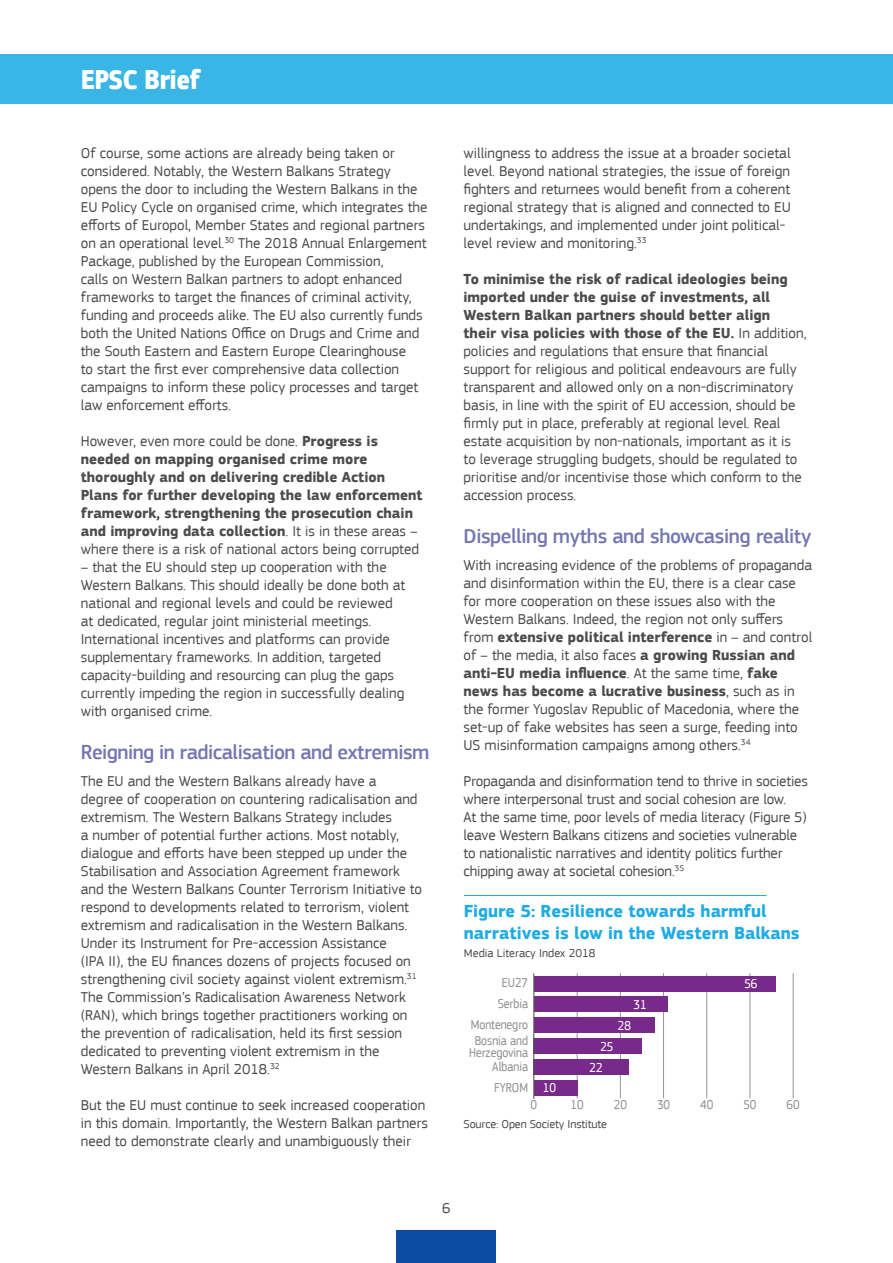
<style>
.page{position:relative;width:893px;height:1263px;background:#fff}
.page>*{position:absolute;margin:0;border:0;box-sizing:border-box;transform-origin:0 0}
.t1{font:700 28.2px "EC Square Sans Cond Pro";color:#fff}
.t2{font:500 21px "EC Square Sans Pro";letter-spacing:-.025em;color:#7477b0}
.t3{font:700 18px/21.6px "EC Square Sans Pro";color:#20ace3}
.t4{font:15px/18px "EC Square Sans Pro";color:#4b4c4d}
.t5{font:700 15px/18px "EC Square Sans Pro";color:#4b4c4d}
.t6{font:13.5px/21px "EC Square Sans Cond Pro";color:#939598;text-align:right}
.t7{font:13.5px/20.9px "EC Square Sans Cond Pro";color:#fff}
.t8{font:12px "EC Square Sans Pro";letter-spacing:-.01em;color:#4b4c4d}
.s1{font-weight:400}
.s2{font-weight:700}
</style>
<div class="page">
<div style="left:397px;top:1230px;width:99px;height:33px;background:#0d4da1"></div>
<div style="left:0;top:54px;width:893px;height:49px;background:#39b5e6"></div>
<hr style="left:464px;top:895px;width:303px;height:1px;background:#20ace3">
<hr style="left:577px;top:973px;width:1px;height:125px;background:#939598">
<hr style="left:620px;top:973px;width:1px;height:125px;background:#939598">
<hr style="left:663px;top:973px;width:1px;height:125px;background:#939598">
<hr style="left:706px;top:973px;width:1px;height:125px;background:#939598">
<hr style="left:749px;top:973px;width:1px;height:125px;background:#939598">
<hr style="left:793px;top:973px;width:1px;height:125px;background:#939598">
<div style="left:534px;top:976px;width:242px;height:15px;background:#782a8b"></div>
<div style="left:534px;top:997px;width:134px;height:15px;background:#782a8b"></div>
<div style="left:534px;top:1018px;width:121px;height:15px;background:#782a8b"></div>
<div style="left:534px;top:1039px;width:108px;height:15px;background:#782a8b"></div>
<div style="left:534px;top:1059px;width:95px;height:15px;background:#782a8b"></div>
<div style="left:534px;top:1080px;width:43px;height:15px;background:#782a8b"></div>
<hr style="left:533px;top:973px;width:1px;height:126px;background:#57585a">
<h1 class="t1" style="left:81px;top:63px;width:121px">EPSC Brief</h1>
<p class="t4" style="left:81px;top:144px;width:348px">Of course, some actions are already being taken or considered. Notably, the Western Balkans Strategy opens the door to including the Western Balkans in the EU Policy Cycle on organised crime, which integrates the efforts of Europol, Member States and regional partners on an operational level.<sup>30</sup> The 2018 Annual Enlargement Package, published by the European Commission,<br>calls on Western Balkan partners to adopt enhanced frameworks to target the finances of criminal activity, funding and proceeds alike. The EU also currently funds both the United Nations Office on Drugs and Crime and the South Eastern and Eastern Europe Clearinghouse<br>to start the first ever comprehensive data collection campaigns to inform these policy processes and target law enforcement efforts.</p>
<p class="t5" style="left:81px;top:433px;width:343px"><span class="s1">However, even more could be done.</span> Progress is needed on mapping organised crime more thoroughly and on delivering credible Action Plans for further developing the law enforcement framework, strengthening the prosecution chain and improving data collection<span class="s1">. It is in these areas – where there is a risk of national actors being corrupted</span></p>
<p class="t4" style="left:81px;top:558px;width:326px">– that the EU should step up cooperation with the Western Balkans. This should ideally be done both at national and regional levels and could be reviewed at dedicated, regular joint ministerial meetings.<br>International incentives and platforms can provide supplementary frameworks. In addition, targeted capacity-building and resourcing can plug the gaps currently impeding the region in successfully dealing with organised crime.</p>
<h2 class="t2" style="left:81px;top:740px;width:350px">Reigning in radicalisation and extremism</h2>
<p class="t4" style="left:81px;top:772px;width:343px">The EU and the Western Balkans already have a degree of cooperation on countering radicalisation and extremism. The Western Balkans Strategy includes<br>a number of potential further actions. Most notably, dialogue and efforts have been stepped up under the Stabilisation and Association Agreement framework and the Western Balkans Counter Terrorism Initiative to respond to developments related to terrorism, violent extremism and radicalisation in the Western Balkans.<br>Under its Instrument for Pre-accession Assistance<br>(IPA II), the EU finances dozens of projects focused on strengthening civil society against violent extremism.<sup>31<br></sup>The Commission’s Radicalisation Awareness Network (RAN), which brings together practitioners working on the prevention of radicalisation, held its first session dedicated to preventing violent extremism in the Western Balkans in April 2018.<sup>32</sup></p>
<p class="t4" style="left:81px;top:1096px;width:349px">But the EU must continue to seek increased cooperation in this domain. Importantly, the Western Balkan partners need to demonstrate clearly and unambiguously their</p>
<p class="t4" style="left:463px;top:144px;width:329px">willingness to address the issue at a broader societal level. Beyond national strategies, the issue of foreign fighters and returnees would benefit from a coherent regional strategy that is aligned and connected to EU undertakings, and implemented under joint political&shy;level review and monitoring.<sup>33</sup></p>
<p class="t4" style="left:463px;top:270px;width:345px"><span class="s2">To minimise the risk of radical ideologies being imported under the guise of investments, all Western Balkan partners should better align their visa policies with those of the EU.</span> In addition, policies and regulations that ensure that financial support for religious and political endeavours are fully transparent and allowed only on a non-discriminatory basis, in line with the spirit of EU accession, should be firmly put in place, preferably at regional level. Real estate acquisition by non-nationals, important as it is to leverage struggling budgets, should be regulated to prioritise and/or incentivise those which conform to the accession process.</p>
<h2 class="t2" style="left:463px;top:524px;width:349px">Dispelling myths and showcasing reality</h2>
<p class="t4" style="left:463px;top:556px;width:350px">With increasing evidence of the problems of propaganda and disinformation within the EU, there is a clear case for more cooperation on these issues also with the Western Balkans. Indeed, the region not only suffers from <span class="s2">extensive political interference</span> in – and control of – the media, it also faces <span class="s2">a growing Russian and anti-EU media influence</span>. At the same time, <span class="s2">fake news has become a lucrative business</span>, such as in the former Yugoslav Republic of Macedonia, where the set-up of fake websites has seen a surge, feeding into US misinformation campaigns among others.<sup>34</sup></p>
<p class="t4" style="left:463px;top:772px;width:346px">Propaganda and disinformation tend to thrive in societies where interpersonal trust and social cohesion are low.<br>At the same time, poor levels of media literacy (Figure 5) leave Western Balkans citizens and societies vulnerable to nationalistic narratives and identity politics further chipping away at societal cohesion.<sup>35</sup></p>
<p class="t3" style="left:464px;top:901px;width:337px">Figure 5: Resilience towards harmful narratives is low in the Western Balkans</p>
<p class="t8" style="left:464px;top:946px;width:133px">Media Literacy Index 2018</p>
<p class="t6" style="left:471px;top:972px;width:59px">EU27<br>Serbia<br>Montenegro</p>
<p class="t6" style="left:469px;top:1035px;width:60px;line-height:12px;text-align:center">Bosnia and<br>Herzegovina</p>
<p class="t6" style="left:492px;top:1056px;width:37px;text-align:left">Albania<br>FYROM</p>
<p class="t7" style="left:744px;top:973px;width:15px">56</p>
<p class="t7" style="left:633px;top:994px;width:15px">31</p>
<p class="t7" style="left:618px;top:1015px;width:15px">28</p>
<p class="t7" style="left:590px;top:1036px;width:25px;text-indent:11px">25<br>22</p>
<p class="t7" style="left:543px;top:1078px;width:15px">10</p>
<p class="t8" style="left:463px;top:1117px;width:145px">Source: Open Society Institute</p>
<p class="t6" style="left:531px;top:1094px;width:8px">0</p>
<p class="t6" style="left:571px;top:1094px;width:15px">10</p>
<p class="t6" style="left:614px;top:1094px;width:15px">20</p>
<p class="t6" style="left:657px;top:1094px;width:15px">30</p>
<p class="t6" style="left:700px;top:1094px;width:15px">40</p>
<p class="t6" style="left:743px;top:1094px;width:15px">50</p>
<p class="t6" style="left:787px;top:1094px;width:15px">60</p>
<p class="t4" style="left:442px;top:1199px;width:10px">6</p>
</div>
